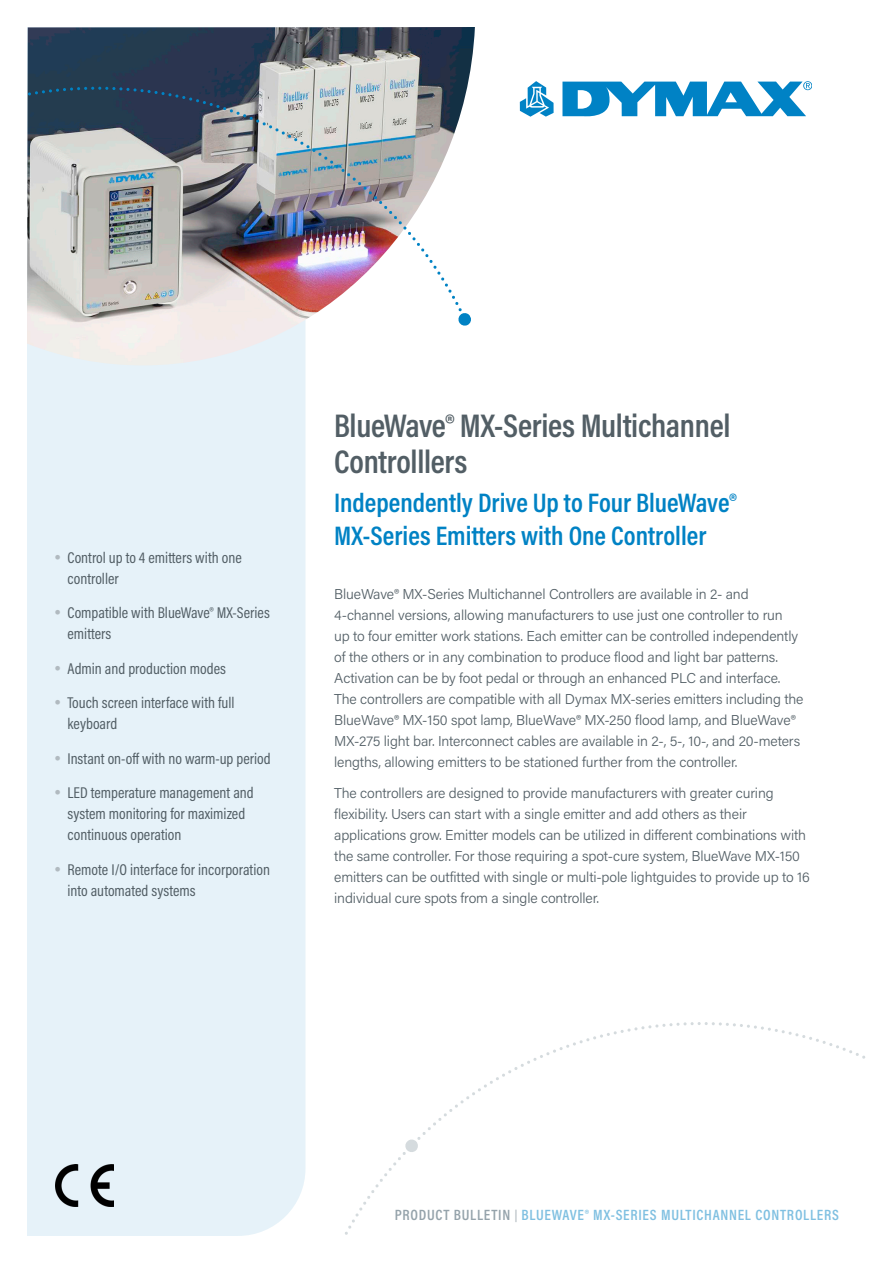
<style>
.page{position:relative;width:893px;height:1263px;background:#fff}
.page>*{position:absolute;margin:0;border:0;box-sizing:border-box;transform-origin:0 0}
.t1{font:600 33px/36px "Acumin Pro Cond";letter-spacing:-.01em;color:#525e65}
.t2{font:600 27px/33px "Acumin Pro Cond";color:#0082c4}
.t3{font:15.75px/21px "Acumin Pro Cond";color:#525e65}
.t4{font:600 15px "Acumin Pro Cond";letter-spacing:.05em;color:#80c0e1}
.t5{font:300 14.25px/21px "Acumin Pro";letter-spacing:-.01em;color:#525e65}
.s1{color:#95a3ab}
.s2{font-size:12px;color:#b1bac0}
</style>
<div class="page">
<div style="left:27px;top:365px;width:278px;height:871px;background:#e6f2f9"></div>
<img style="left:27px;top:27px;width:448px;height:338px">
<svg style="left:345px;top:1022px;width:520px;height:213px"></svg>
<svg style="left:520px;top:81px;width:34px;height:36px"></svg>
<svg style="left:562px;top:81px;width:250px;height:36px"></svg>
<img style="left:28px;top:87px;width:445px;height:241px">
<img style="left:55px;top:1165px;width:58px;height:41px">
<svg style="left:55px;top:554px;width:5px;height:5px"></svg>
<svg style="left:55px;top:610px;width:5px;height:5px"></svg>
<svg style="left:55px;top:665px;width:5px;height:5px"></svg>
<svg style="left:55px;top:700px;width:5px;height:5px"></svg>
<svg style="left:55px;top:755px;width:5px;height:5px"></svg>
<svg style="left:55px;top:790px;width:5px;height:5px"></svg>
<svg style="left:55px;top:866px;width:5px;height:5px"></svg>
<p class="t3" style="left:68px;top:546px;width:176px">Control up to 4 emitters with one controller</p>
<p class="t3" style="left:68px;top:602px;width:204px">Compatible with BlueWave® MX-Series emitters</p>
<p class="t3" style="left:68px;top:651px;width:169px;line-height:34.5px">Admin and production modes<br>Touch screen interface with full</p>
<p class="t3" style="left:68px;top:706px;width:205px;line-height:34.5px">keyboard<br>Instant on-off with no warm-up period<br>LED temperature management and</p>
<p class="t3" style="left:68px;top:803px;width:179px">system monitoring for maximized continuous operation</p>
<p class="t3" style="left:68px;top:858px;width:204px">Remote I/O interface for incorporation into automated systems</p>
<h1 class="t1" style="left:334px;top:406px;width:398px">BlueWave® MX-Series Multichannel<br>Controlllers</h1>
<h2 class="t2" style="left:334px;top:486px;width:404px">Independently Drive Up to Four BlueWave®<br>MX-Series Emitters with One Controller</h2>
<p class="t5" style="left:334px;top:583px;width:471px">BlueWave® MX-Series Multichannel Controllers are available in 2- and 4-channel versions, allowing manufacturers to use just one controller to run<br>up to four emitter work stations. Each emitter can be controlled independently of the others or in any combination to produce flood and light bar patterns.<br>Activation can be by foot pedal or through an enhanced PLC and interface.<br>The controllers are compatible with all Dymax MX-series emitters including the BlueWave® MX-150 spot lamp, BlueWave® MX-250 flood lamp, and BlueWave® MX-275 light bar. Interconnect cables are available in 2-, 5-, 10-, and 20-meters lengths, allowing emitters to be stationed further from the controller.</p>
<p class="t5" style="left:334px;top:782px;width:477px">The controllers are designed to provide manufacturers with greater curing flexibility. Users can start with a single emitter and add others as their applications grow. Emitter models can be utilized in different combinations with the same controller. For those requiring a spot-cure system, BlueWave MX-150 emitters can be outfitted with single or multi-pole lightguides to provide up to 16 individual cure spots from a single controller.</p>
<p class="t4" style="left:395px;top:1205px;width:446px"><span class="s1">PRODUCT BULLETIN</span> <span class="s2">|</span> BLUEWAVE® MX-SERIES MULTICHANNEL CONTROLLERS</p>
</div>
